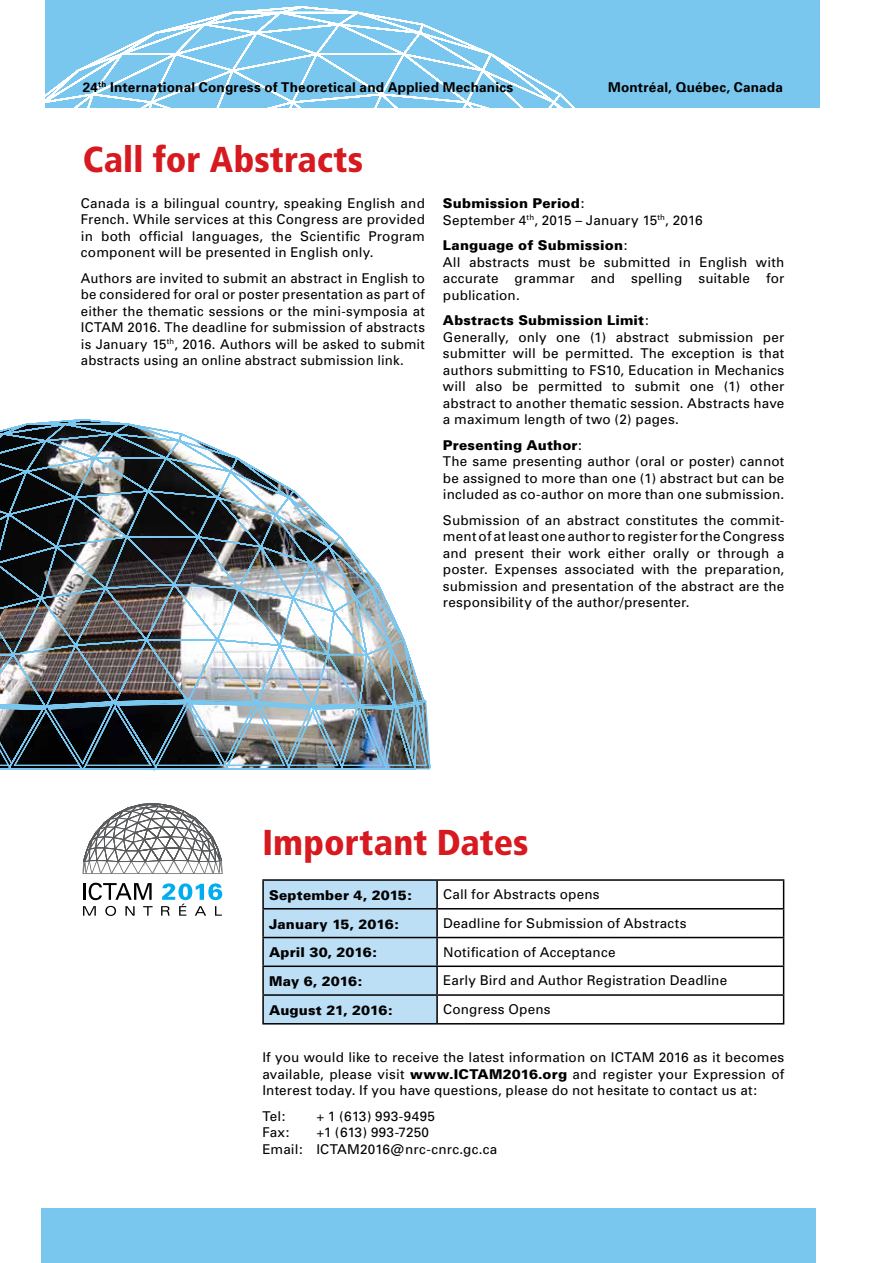
<style>
.page{position:relative;width:893px;height:1263px;background:#fff}
.page>*{position:absolute;margin:0;border:0;box-sizing:border-box;transform-origin:0 0}
.t1{font:900 condensed 36px "Frutiger";letter-spacing:.005em;color:#d71920}
.t2{font:13.5px/16.5px "Univers";letter-spacing:.015em;color:#000}
.t3{font:700 13.5px "Univers";letter-spacing:.015em;color:#000}
.t4{font:900 13.5px "Univers";letter-spacing:.01em;color:#000}
.s1{font-weight:900}
</style>
<div class="page">
<div style="left:45px;top:0;width:774px;height:108px;background:#79c6ee"></div>
<svg style="left:45px;top:6px;width:530px;height:102px"></svg>
<div style="left:42px;top:1208px;width:774px;height:55px;background:#79c6ee"></div>
<svg style="left:0;top:419px;width:431px;height:606px"></svg>
<div style="left:264px;top:881px;width:172px;height:142px;background:#bcdff6"></div>
<hr style="left:262px;top:879px;width:175px;height:2px;background:#000">
<hr style="left:262px;top:881px;width:2px;height:27px;background:#000">
<hr style="left:437px;top:879px;width:347px;height:2px;background:#000">
<hr style="left:436px;top:881px;width:2px;height:27px;background:#000">
<hr style="left:262px;top:908px;width:175px;height:1px;background:#000">
<hr style="left:262px;top:909px;width:2px;height:28px;background:#000">
<hr style="left:437px;top:908px;width:347px;height:1px;background:#000">
<hr style="left:436px;top:909px;width:2px;height:28px;background:#000">
<hr style="left:262px;top:937px;width:175px;height:1px;background:#000">
<hr style="left:262px;top:938px;width:2px;height:27px;background:#000">
<hr style="left:437px;top:937px;width:347px;height:1px;background:#000">
<hr style="left:436px;top:938px;width:2px;height:27px;background:#000">
<hr style="left:262px;top:965px;width:175px;height:2px;background:#000">
<hr style="left:262px;top:967px;width:2px;height:27px;background:#000">
<hr style="left:437px;top:965px;width:347px;height:2px;background:#000">
<hr style="left:436px;top:967px;width:2px;height:27px;background:#000">
<hr style="left:262px;top:994px;width:175px;height:2px;background:#000">
<hr style="left:262px;top:996px;width:2px;height:27px;background:#000">
<hr style="left:437px;top:994px;width:347px;height:2px;background:#000">
<hr style="left:436px;top:996px;width:2px;height:27px;background:#000">
<svg style="left:783px;top:881px;width:1px;height:142px"></svg>
<hr style="left:262px;top:1023px;width:175px;height:1px;background:#000">
<hr style="left:437px;top:1023px;width:347px;height:1px;background:#000">
<p class="t3" style="left:83px;top:79px;width:432px">24<sup>th</sup> International Congress of Theoretical and Applied Mechanics</p>
<p class="t3" style="left:608px;top:79px;width:176px">Montréal, Québec, Canada</p>
<h1 class="t1" style="left:83px;top:138px;width:282px">Call for Abstracts</h1>
<p class="t2" style="left:81px;top:195px;width:345px;text-align:justify">Canada is a bilingual country, speaking English and French. While services at this Congress are provided in both official languages, the Scientific Program component will be presented in English only.</p>
<p class="t2" style="left:81px;top:270px;width:346px;text-align:justify">Authors are invited to submit an abstract in English to be considered for oral or poster presentation as part of either the thematic sessions or the mini-symposia at ICTAM 2016. The deadline for submission of abstracts is January 15<sup>th</sup>, 2016. Authors will be asked to submit abstracts using an online abstract submission link.</p>
<p class="t2" style="left:443px;top:195px;width:261px"><span class="s1">Submission Period</span>:<br>September 4<sup>th</sup>, 2015 – January 15<sup>th</sup>, 2016</p>
<p class="t2" style="left:443px;top:237px;width:343px"><span class="s1">Language of Submission</span>:<br>All abstracts must be submitted in English with accurate grammar and spelling suitable for publication.</p>
<p class="t2" style="left:443px;top:312px;width:343px"><span class="s1">Abstracts Submission Limit</span>:<br>Generally, only one (1) abstract submission per submitter will be permitted. The exception is that authors submitting to FS10, Education in Mechanics will also be permitted to submit one (1) other abstract to another thematic session. Abstracts have a maximum length of two (2) pages.</p>
<p class="t2" style="left:443px;top:437px;width:343px"><span class="s1">Presenting Author</span>:<br>The same presenting author (oral or poster) cannot be assigned to more than one (1) abstract but can be included as co-author on more than one submission.</p>
<p class="t2" style="left:443px;top:512px;width:343px;text-align:justify">Submission of an abstract constitutes the commit&shy;ment of at least one author to register for the Congress and present their work either orally or through a poster. Expenses associated with the preparation, submission and presentation of the abstract are the responsibility of the author/presenter.</p>
<h1 class="t1" style="left:262px;top:821px;width:268px">Important Dates</h1>
<p class="t4" style="left:269px;top:886px;width:144px">September 4, 2015:</p>
<p class="t2" style="left:443px;top:886px;width:158px">Call for Abstracts opens</p>
<p class="t4" style="left:269px;top:915px;width:131px">January 15, 2016:</p>
<p class="t2" style="left:443px;top:915px;width:245px">Deadline for Submission of Abstracts</p>
<p class="t4" style="left:269px;top:944px;width:109px">April 30, 2016:</p>
<p class="t2" style="left:443px;top:944px;width:174px">Notification of Acceptance</p>
<p class="t4" style="left:269px;top:973px;width:95px">May 6, 2016:</p>
<p class="t2" style="left:443px;top:972px;width:286px">Early Bird and Author Registration Deadline</p>
<p class="t4" style="left:269px;top:1002px;width:125px">August 21, 2016:</p>
<p class="t2" style="left:443px;top:1001px;width:109px">Congress Opens</p>
<p class="t2" style="left:262px;top:1049px;width:524px;text-align:justify">If you would like to receive the latest information on ICTAM 2016 as it becomes available, please visit <span class="s1">www.ICTAM2016.org</span> and register your Expression of Interest today. If you have questions, please do not hesitate to contact us at:</p>
<p class="t2" style="left:262px;top:1108px;width:25px">Tel:</p>
<p class="t2" style="left:316px;top:1108px;width:120px">+ 1 (613) 993-9495</p>
<p class="t2" style="left:262px;top:1124px;width:29px">Fax:</p>
<p class="t2" style="left:262px;top:1124px;width:237px;text-indent:54px">+1 (613) 993-7250<br>Email: ICTAM2016@nrc-cnrc.gc.ca</p>
</div>
